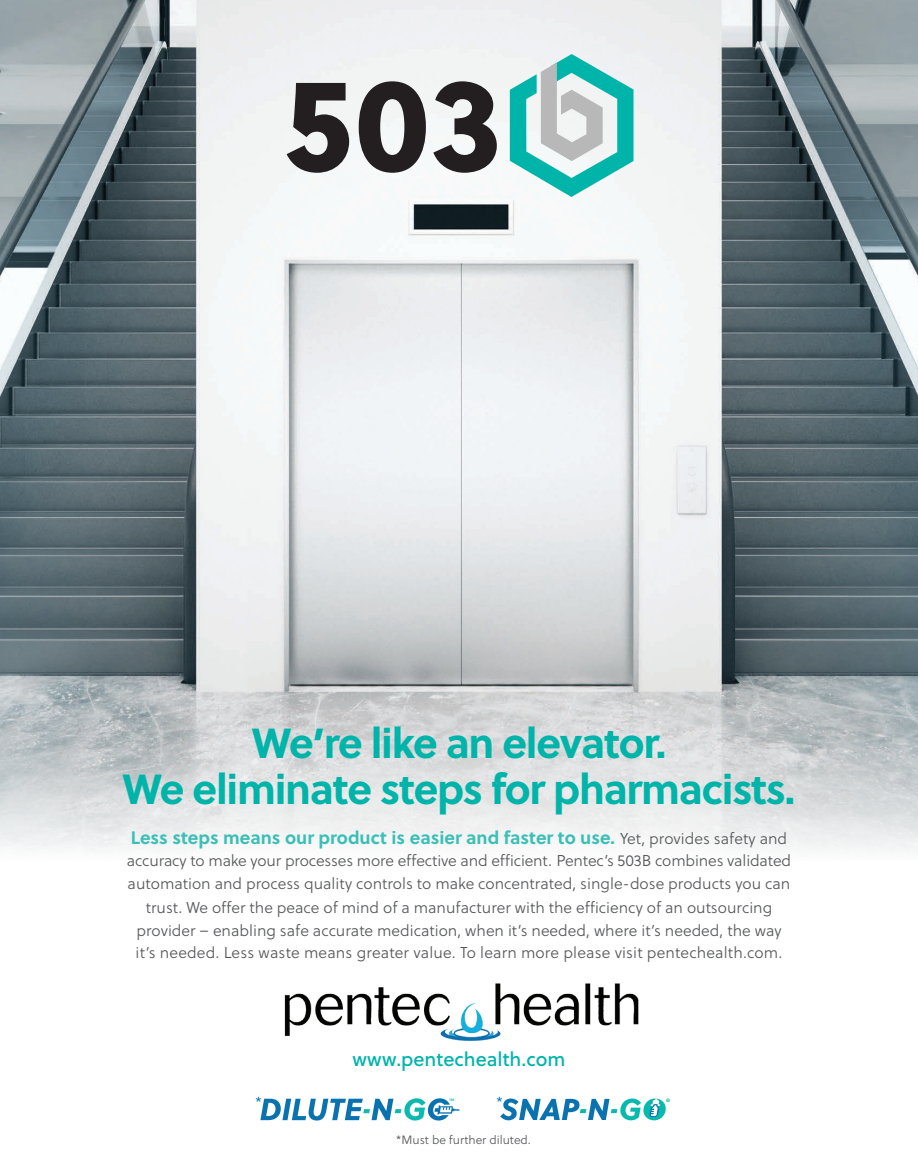
<style>
.page{position:relative;width:918px;height:1175px;background:#fff}
.page>*{position:absolute;margin:0;border:0;box-sizing:border-box;transform-origin:0 0}
.t1{font:132.75px "Soleil Xb";color:#231f20}
.t2{font:700 42px/46.5px "Soleil";letter-spacing:-.03em;color:#00b4aa;text-align:center}
.t3{font:19.5px "Soleil Bk";color:#00b4aa}
.t4{font:700 18px "Soleil";color:#3bbfb7}
.t5{font:15.75px/22.5px "Soleil Lt";color:#57585a}
.t6{font:15.75px "Soleil Lt";color:#0a73af}
.t7{font:12px "Soleil Lt";color:#57585a}
.t8{font:700 3.3px "Soleil";color:#08b9ae}
.s1{font-family:"Soleil Lt";font-weight:400;font-size:15.75px;color:#57585a}
</style>
<div class="page">
<img style="left:0;top:0;width:918px;height:852px">
<img style="left:284px;top:983px;width:355px;height:58px">
<svg style="left:500px;top:1098px;width:170px;height:22px"></svg>
<svg style="left:260px;top:1098px;width:200px;height:22px"></svg>
<svg style="left:510px;top:54px;width:124px;height:143px"></svg>
<h1 class="t1" style="left:283px;top:19px;width:220px">503</h1>
<h2 class="t2" style="left:123px;top:717px;width:674px">We’re like an elevator.<br>We eliminate steps for pharmacists.</h2>
<p class="t4" style="left:131px;top:823px;width:658px">Less steps means our product is easier and faster to use. <span class="s1">Yet, provides safety and</span></p>
<p class="t5" style="left:127px;top:849px;width:666px">accuracy to make your processes more effective and efficient. Pentec’s 503B combines validated automation and process quality controls to make concentrated, single-dose products you can</p>
<p class="t5" style="left:136px;top:896px;width:648px;text-align:center">trust. We offer the peace of mind of a manufacturer with the efficiency of an outsourcing provider – enabling safe accurate medication, when it’s needed, where it’s needed, the way it’s needed. Less waste means greater value. To learn more please visit pentechealth.com.</p>
<p class="t3" style="left:353px;top:1044px;width:214px">www.pentechealth.com</p>
<p class="t6" style="left:255px;top:1091px;width:9px">*</p>
<p class="t6" style="left:496px;top:1091px;width:9px">*</p>
<p class="t7" style="left:396px;top:1131px;width:137px">*Must be further diluted.</p>
<p class="t8" style="left:450px;top:1097px;width:6px">TM</p>
</div>
